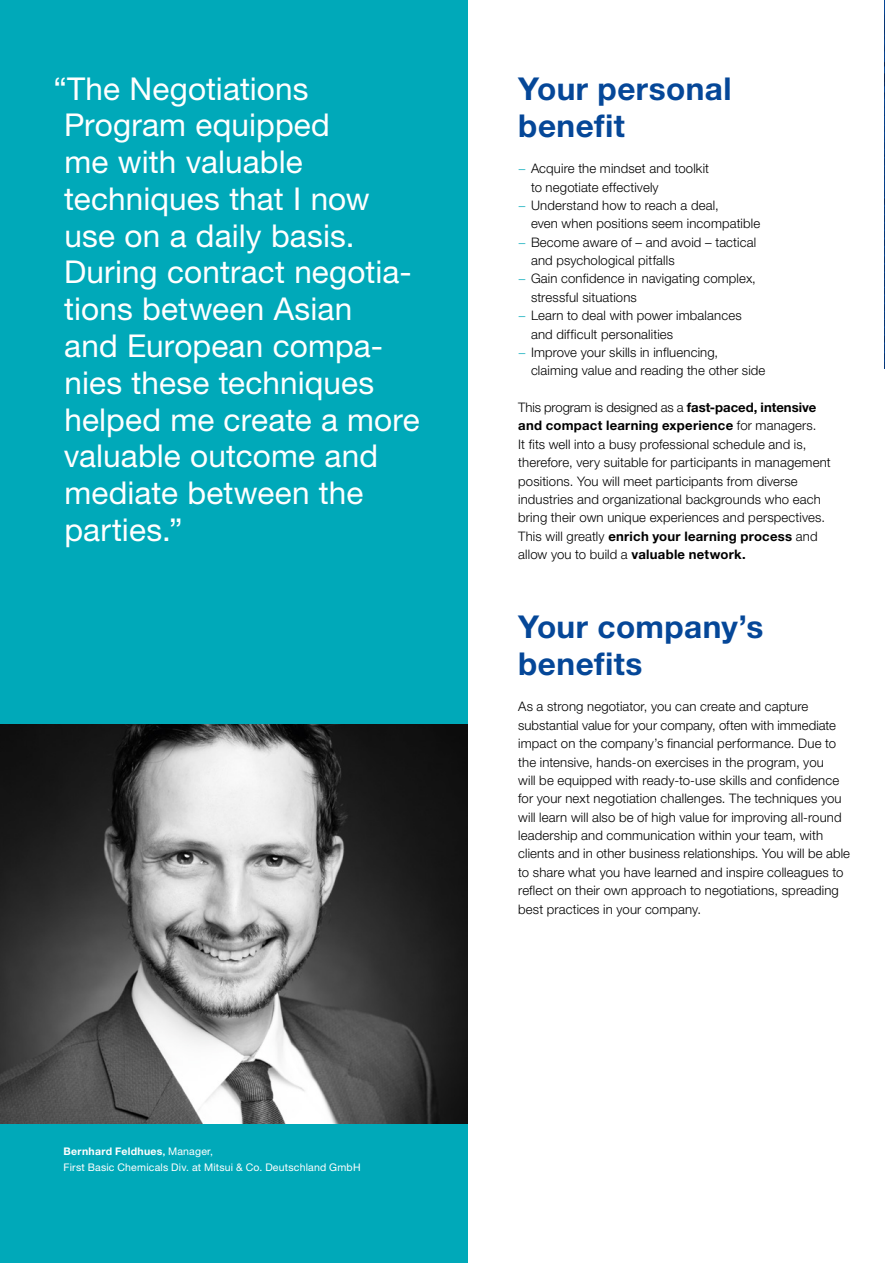
<style>
.page{position:relative;width:885px;height:1263px;background:#fff}
.page>*{position:absolute;margin:0;border:0;box-sizing:border-box;transform-origin:0 0}
.t1{font:31.5px/36.8px "Helvetica Neue LT Std";letter-spacing:.005em;color:#fff}
.t2{font:700 31.5px/36.8px "Helvetica Neue LT Std";letter-spacing:.015em;color:#054798}
.t3{font:300 13.2px/18.3px "Helvetica Neue LT Std";letter-spacing:.01em;color:#000}
.t4{font:10.5px/15.8px "Helvetica Neue LT Std";letter-spacing:.02em;color:#fff}
.s1{color:#00a9b9}
.s2{font-weight:700}
.s3{font-weight:700;font-size:9px}
</style>
<div class="page">
<img style="left:884px;top:1px;width:1px;height:367px">
<div style="left:0;top:0;width:467px;height:1263px;background:#00a9b9"></div>
<img style="left:0;top:724px;width:467px;height:399px">
<p class="t1" style="left:64px;top:70px;width:357px;text-indent:-10px">“The Negotiations<br>Program equipped<br>me with valuable techniques that I now use on a daily basis.<br>During contract negotia&shy;tions between Asian<br>and European compa&shy;nies these techniques helped me create a more valuable outcome and mediate between the parties.”</p>
<h1 class="t2" style="left:518px;top:69px;width:215px">Your personal benefit</h1>
<p class="t3" style="left:518px;top:159px;width:192px"><span class="s1">−</span> Acquire the mindset and toolkit</p>
<p class="t3" style="left:531px;top:177px;width:129px">to negotiate effectively</p>
<p class="t3" style="left:518px;top:196px;width:202px"><span class="s1">−</span> Understand how to reach a deal,</p>
<p class="t3" style="left:531px;top:214px;width:231px">even when positions seem incompatible</p>
<p class="t3" style="left:518px;top:233px;width:239px"><span class="s1">−</span> Become aware of – and avoid – tactical</p>
<p class="t3" style="left:531px;top:251px;width:145px">and psychological pitfalls</p>
<p class="t3" style="left:518px;top:269px;width:239px"><span class="s1">−</span> Gain confidence in navigating complex,</p>
<p class="t3" style="left:531px;top:288px;width:107px">stressful situations</p>
<p class="t3" style="left:518px;top:306px;width:225px"><span class="s1">−</span> Learn to deal with power imbalances</p>
<p class="t3" style="left:531px;top:324px;width:144px">and difficult personalities</p>
<p class="t3" style="left:518px;top:343px;width:201px"><span class="s1">−</span> Improve your skills in influencing,</p>
<p class="t3" style="left:531px;top:361px;width:236px">claiming value and reading the other side</p>
<p class="t3" style="left:518px;top:398px;width:314px">This program is designed as a <span class="s2">fast-paced, intensive and compact learning experience</span> for managers.<br>It fits well into a busy professional schedule and is, therefore, very suitable for participants in management positions. You will meet participants from diverse industries and organizational backgrounds who each bring their own unique experiences and perspectives.<br>This will greatly <span class="s2">enrich your learning process</span> and allow you to build a <span class="s2">valuable network.</span></p>
<p class="t4" style="left:64px;top:1143px;width:298px"><span class="s2">Bernhard Feldhues</span><span class="s3">,</span> Manager,<br>First Basic Chemicals Div. at Mitsui &amp; Co. Deutschland GmbH</p>
<h1 class="t2" style="left:518px;top:608px;width:247px">Your company’s benefits</h1>
<p class="t3" style="left:518px;top:697px;width:333px">As a strong negotiator, you can create and capture substantial value for your company, often with immediate impact on the company’s financial performance. Due to the intensive, hands-on exercises in the program, you<br>will be equipped with ready-to-use skills and confidence for your next negotiation challenges. The techniques you will learn will also be of high value for improving all-round leadership and communication within your team, with clients and in other business relationships. You will be able to share what you have learned and inspire colleagues to reflect on their own approach to negotiations, spreading best practices in your company.</p>
</div>
